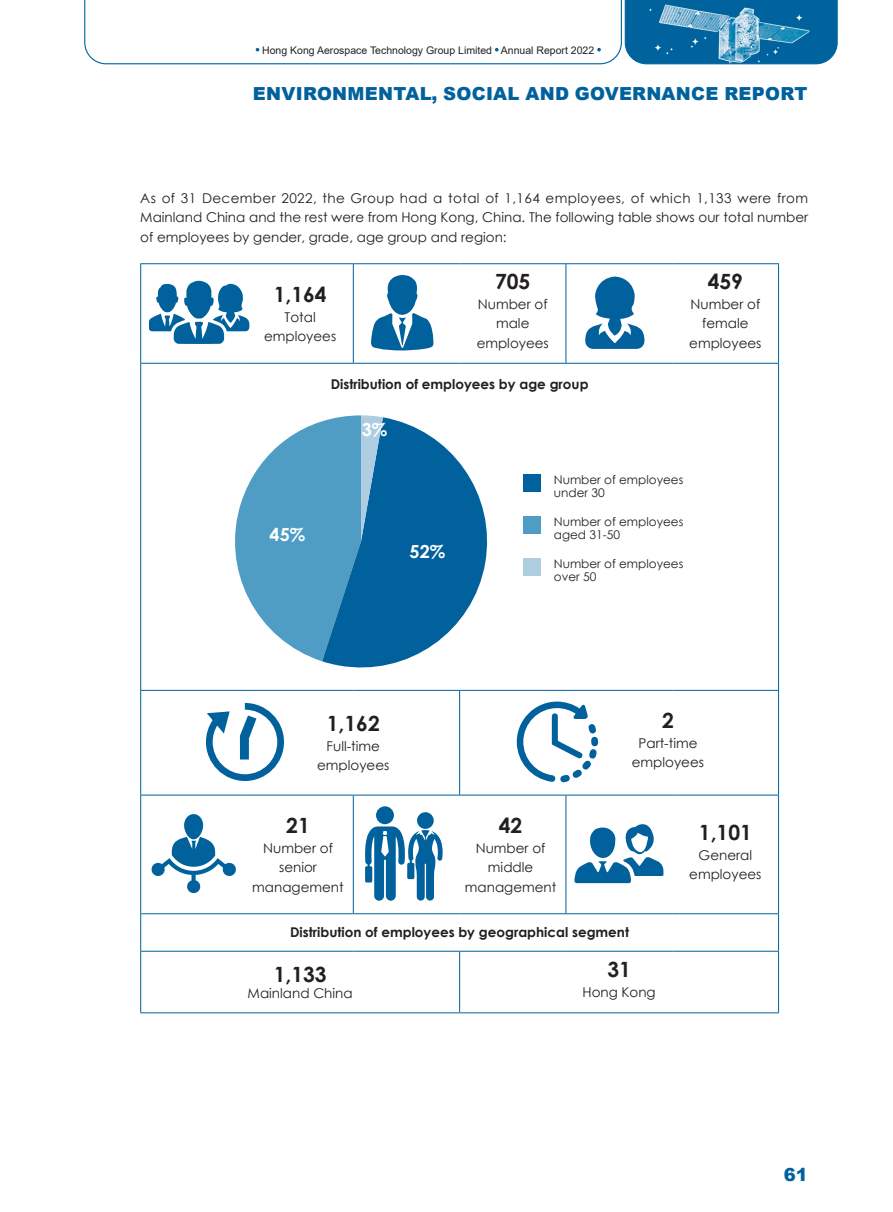
<style>
.page{position:relative;width:893px;height:1212px;background:#fff}
.page>*{position:absolute;margin:0;border:0;box-sizing:border-box;transform-origin:0 0}
.t1{font:700 21px "Century Gothic";color:#231f20}
.t2{font:900 18px "Arial";letter-spacing:.015em;color:#00619c}
.t3{font:700 18px "Century Gothic";color:#fff}
.t4{font:13.5px/19.5px "Century Gothic";color:#231f20;text-align:center}
.t5{font:700 13.5px "Century Gothic";color:#231f20}
.t6{font:12px/12.8px "Century Gothic";color:#231f20}
.t7{font:10.5px "Arial";color:#231f20}
</style>
<div class="page">
<svg style="left:84px;top:0;width:754px;height:65px"></svg>
<hr style="left:140px;top:363px;width:107px;height:1px;background:#00619c">
<hr style="left:140px;top:364px;width:1px;height:326px;background:#00619c">
<hr style="left:247px;top:363px;width:106px;height:1px;background:#00619c">
<hr style="left:353px;top:363px;width:107px;height:1px;background:#00619c">
<hr style="left:460px;top:363px;width:106px;height:1px;background:#00619c">
<hr style="left:566px;top:363px;width:106px;height:1px;background:#00619c">
<hr style="left:672px;top:363px;width:107px;height:1px;background:#00619c">
<hr style="left:778px;top:364px;width:1px;height:326px;background:#00619c">
<hr style="left:140px;top:690px;width:107px;height:1px;background:#00619c">
<hr style="left:140px;top:691px;width:1px;height:104px;background:#00619c">
<hr style="left:247px;top:690px;width:106px;height:1px;background:#00619c">
<hr style="left:353px;top:690px;width:107px;height:1px;background:#00619c">
<hr style="left:140px;top:795px;width:107px;height:1px;background:#00619c">
<hr style="left:247px;top:795px;width:106px;height:1px;background:#00619c">
<hr style="left:353px;top:795px;width:107px;height:1px;background:#00619c">
<hr style="left:460px;top:690px;width:106px;height:1px;background:#00619c">
<hr style="left:566px;top:690px;width:106px;height:1px;background:#00619c">
<hr style="left:672px;top:690px;width:107px;height:1px;background:#00619c">
<hr style="left:778px;top:691px;width:1px;height:104px;background:#00619c">
<hr style="left:460px;top:795px;width:106px;height:1px;background:#00619c">
<hr style="left:566px;top:795px;width:106px;height:1px;background:#00619c">
<hr style="left:672px;top:795px;width:107px;height:1px;background:#00619c">
<hr style="left:459px;top:691px;width:1px;height:104px;background:#00619c">
<hr style="left:140px;top:913px;width:107px;height:1px;background:#00619c">
<hr style="left:140px;top:914px;width:1px;height:37px;background:#00619c">
<hr style="left:247px;top:913px;width:106px;height:1px;background:#00619c">
<hr style="left:353px;top:913px;width:107px;height:1px;background:#00619c">
<hr style="left:460px;top:913px;width:106px;height:1px;background:#00619c">
<hr style="left:566px;top:913px;width:106px;height:1px;background:#00619c">
<hr style="left:672px;top:913px;width:107px;height:1px;background:#00619c">
<hr style="left:778px;top:914px;width:1px;height:37px;background:#00619c">
<hr style="left:140px;top:951px;width:107px;height:1px;background:#00619c">
<hr style="left:140px;top:951px;width:1px;height:61px;background:#00619c">
<hr style="left:247px;top:951px;width:106px;height:1px;background:#00619c">
<hr style="left:353px;top:951px;width:107px;height:1px;background:#00619c">
<hr style="left:460px;top:951px;width:106px;height:1px;background:#00619c">
<hr style="left:566px;top:951px;width:106px;height:1px;background:#00619c">
<hr style="left:672px;top:951px;width:107px;height:1px;background:#00619c">
<hr style="left:778px;top:951px;width:1px;height:61px;background:#00619c">
<hr style="left:460px;top:1012px;width:106px;height:1px;background:#00619c">
<hr style="left:566px;top:1012px;width:106px;height:1px;background:#00619c">
<hr style="left:672px;top:1012px;width:107px;height:1px;background:#00619c">
<hr style="left:459px;top:951px;width:1px;height:61px;background:#00619c">
<hr style="left:140px;top:263px;width:107px;height:1px;background:#00619c">
<hr style="left:140px;top:264px;width:1px;height:99px;background:#00619c">
<hr style="left:247px;top:263px;width:106px;height:1px;background:#00619c">
<hr style="left:353px;top:263px;width:107px;height:1px;background:#00619c">
<hr style="left:353px;top:264px;width:1px;height:99px;background:#00619c">
<hr style="left:460px;top:263px;width:106px;height:1px;background:#00619c">
<hr style="left:566px;top:263px;width:106px;height:1px;background:#00619c">
<hr style="left:566px;top:264px;width:1px;height:99px;background:#00619c">
<hr style="left:672px;top:263px;width:107px;height:1px;background:#00619c">
<hr style="left:778px;top:264px;width:1px;height:99px;background:#00619c">
<hr style="left:140px;top:795px;width:1px;height:118px;background:#00619c">
<hr style="left:353px;top:795px;width:1px;height:118px;background:#00619c">
<hr style="left:566px;top:795px;width:1px;height:118px;background:#00619c">
<hr style="left:778px;top:795px;width:1px;height:118px;background:#00619c">
<hr style="left:140px;top:1012px;width:107px;height:1px;background:#00619c">
<hr style="left:247px;top:1012px;width:106px;height:1px;background:#00619c">
<hr style="left:353px;top:1012px;width:107px;height:1px;background:#00619c">
<img style="left:149px;top:280px;width:101px;height:64px">
<svg style="left:371px;top:274px;width:63px;height:76px"></svg>
<svg style="left:585px;top:276px;width:60px;height:73px"></svg>
<svg style="left:322px;top:417px;width:166px;height:251px;fill:#00619c"></svg>
<svg style="left:235px;top:415px;width:148px;height:246px"></svg>
<div style="left:523px;top:474px;width:17px;height:17px;background:#00619c"></div>
<div style="left:523px;top:516px;width:17px;height:17px;background:#4f9dc4"></div>
<div style="left:523px;top:558px;width:17px;height:17px;background:#aecde1"></div>
<svg style="left:206px;top:703px;width:78px;height:78px"></svg>
<svg style="left:517px;top:701px;width:82px;height:82px"></svg>
<img style="left:152px;top:814px;width:84px;height:79px">
<svg style="left:365px;top:811px;width:78px;height:90px"></svg>
<div style="left:376px;top:806px;width:18px;height:18px;background:#00619c;border-radius:50%"></div>
<svg style="left:574px;top:824px;width:90px;height:59px"></svg>
<p class="t7" style="left:262px;top:43px;width:334px">Hong Kong Aerospace Technology Group Limited Annual Report 2022</p>
<h2 class="t2" style="left:253px;top:81px;width:556px">ENVIRONMENTAL, SOCIAL AND GOVERNANCE REPORT</h2>
<p class="t4" style="left:140px;top:188px;width:669px;text-align:justify">As of 31 December 2022, the Group had a total of 1,164 employees, of which 1,133 were from Mainland China and the rest were from Hong Kong, China. The following table shows our total number of employees by gender, grade, age group and region:</p>
<h1 class="t1" style="left:274px;top:278px;width:54px">1,164</h1>
<p class="t4" style="left:264px;top:307px;width:74px">Total employees</p>
<h1 class="t1" style="left:495px;top:266px;width:37px">705</h1>
<p class="t4" style="left:477px;top:294px;width:74px">Number of male employees</p>
<p class="t5" style="left:331px;top:374px;width:259px">Distribution of employees by age group</p>
<h2 class="t3" style="left:362px;top:415px;width:27px">3%</h2>
<h1 class="t1" style="left:708px;top:266px;width:37px">459</h1>
<p class="t4" style="left:689px;top:294px;width:74px">Number of female employees</p>
<h2 class="t3" style="left:270px;top:521px;width:37px">45%</h2>
<h2 class="t3" style="left:410px;top:537px;width:37px">52%</h2>
<p class="t6" style="left:554px;top:473px;width:131px">Number of employees under 30</p>
<p class="t6" style="left:554px;top:515px;width:131px">Number of employees aged 31-50</p>
<p class="t6" style="left:554px;top:557px;width:131px">Number of employees over 50</p>
<h1 class="t1" style="left:327px;top:708px;width:54px">1,162</h1>
<p class="t4" style="left:317px;top:736px;width:74px">Full-time employees</p>
<h1 class="t1" style="left:286px;top:810px;width:25px">21</h1>
<p class="t4" style="left:252px;top:838px;width:93px">Number of senior management</p>
<h1 class="t1" style="left:499px;top:810px;width:25px">42</h1>
<p class="t4" style="left:465px;top:838px;width:93px">Number of middle management</p>
<h1 class="t1" style="left:662px;top:705px;width:13px">2</h1>
<p class="t4" style="left:632px;top:733px;width:74px">Part-time employees</p>
<h1 class="t1" style="left:699px;top:816px;width:54px">1,101</h1>
<p class="t4" style="left:689px;top:845px;width:74px">General employees</p>
<p class="t5" style="left:290px;top:921px;width:340px">Distribution of employees by geographical segment</p>
<h1 class="t1" style="left:274px;top:958px;width:54px">1,133</h1>
<p class="t4" style="left:248px;top:983px;width:107px">Mainland China</p>
<h1 class="t1" style="left:607px;top:954px;width:25px">31</h1>
<p class="t4" style="left:582px;top:982px;width:75px">Hong Kong</p>
<h2 class="t2" style="left:784px;top:1161px;width:26px">61</h2>
</div>
